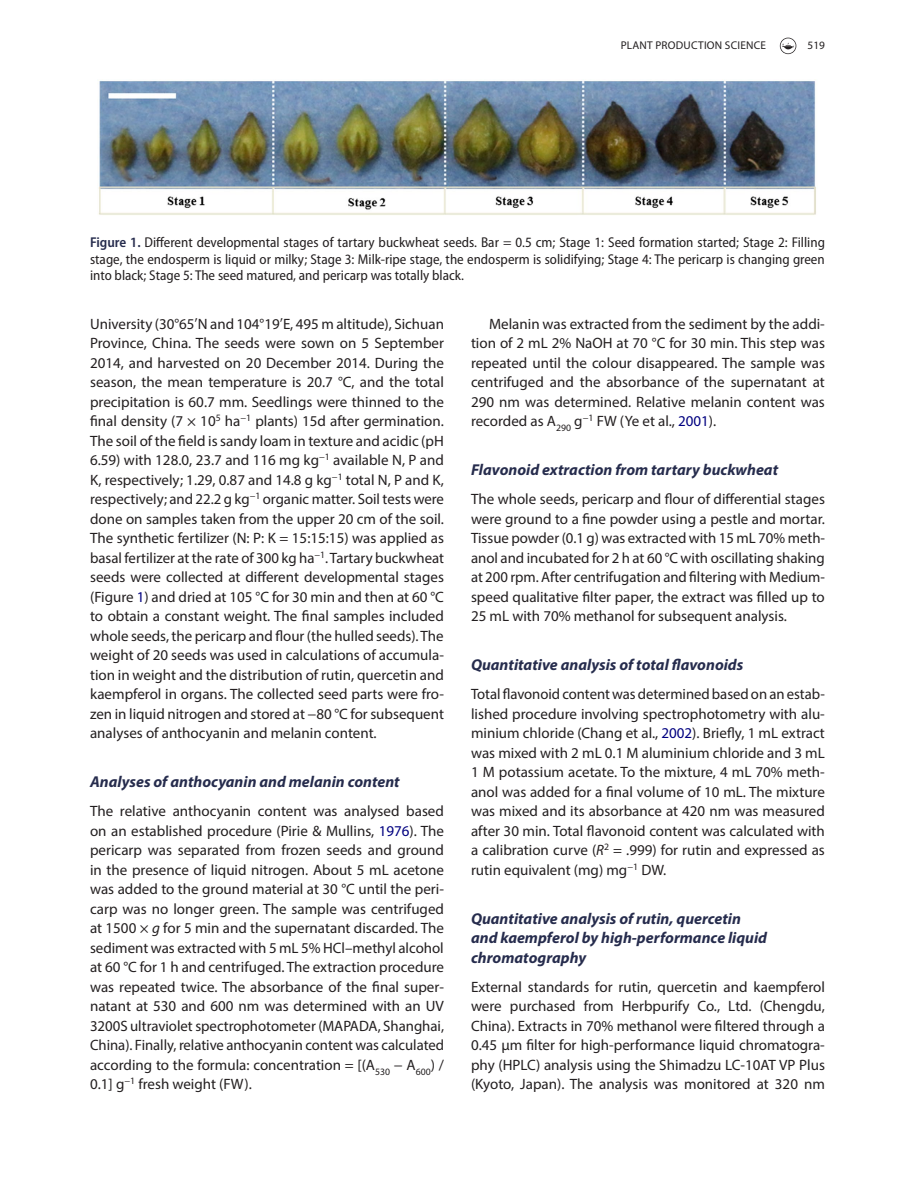
<style>
.page{position:relative;width:915px;height:1191px;background:#fff}
.page>*{position:absolute;margin:0;border:0;box-sizing:border-box;transform-origin:0 0}
.t1{font:italic 700 15.75px/19.5px "Myriad Pro";color:#262c4d}
.t2{font:15px/19.5px "Myriad Pro";color:#231f20;text-align:justify}
.t3{font:semi-condensed 14.25px/16.5px "Myriad Pro";color:#231f20;text-align:justify}
.t4{font:11.25px "Myriad Pro";letter-spacing:.02em;color:#231f20}
.s1{font-weight:600;color:#262c4d}
.s2{font-family:"Arial Unicode MS"}
.s3{color:#000080}
.s4{font-style:italic}
</style>
<div class="page">
<svg style="left:779px;top:38px;width:17px;height:16px"></svg>
<img style="left:98px;top:80px;width:718px;height:135px">
<p class="t4" style="left:620px;top:39px;width:62px">Plant Producti</p>
<p class="t4" style="left:706px;top:39px;width:54px">on Science</p>
<p class="t4" style="left:807px;top:39px;width:19px">519</p>
<p class="t3" style="left:90px;top:234px;width:736px"><span class="s1">Figure 1.</span> Different developmental stages of tartary buckwheat seeds. Bar = 0.5 cm; Stage 1: Seed formation started; Stage 2: Filling stage, the endosperm is liquid or milky; Stage 3: Milk-ripe stage, the endosperm is solidifying; Stage 4: The pericarp is changing green into black; Stage 5: The seed matured, and pericarp was totally black.</p>
<p class="t2" style="left:90px;top:313px;width:355px">University (30°65<span class="s2">′</span>N and 104°19<span class="s2">′</span>E, 495 m altitude), Sichuan Province, China. The seeds were sown on 5 September 2014, and harvested on 20 December 2014. During the season, the mean temperature is 20.7 °C, and the total precipitation is 60.7 mm. Seedlings were thinned to the final density (7 × 10<sup>5</sup> ha<sup>−1</sup> plants) 15d after germination.<br>The soil of the field is sandy loam in texture and acidic (pH 6.59) with 128.0, 23.7 and 116 mg kg<sup>−1</sup> available N, P and K, respectively; 1.29, 0.87 and 14.8 g kg<sup>−1</sup> total N, P and K, respectively; and 22.2 g kg<sup>−1</sup> organic matter. Soil tests were done on samples taken from the upper 20 cm of the soil.<br>The synthetic fertilizer (N: P: K = 15:15:15) was applied as basal fertilizer at the rate of 300 kg ha<sup>−1</sup>. Tartary buckwheat seeds were collected at different developmental stages (Figure <span class="s3">1</span>) and dried at 105 °C for 30 min and then at 60 °C to obtain a constant weight. The final samples included whole seeds, the pericarp and flour (the hulled seeds). The weight of 20 seeds was used in calculations of accumula&shy;tion in weight and the distribution of rutin, quercetin and kaempferol in organs. The collected seed parts were fro&shy;zen in liquid nitrogen and stored at −80 °C for subsequent analyses of anthocyanin and melanin content.</p>
<p class="t1" style="left:90px;top:771px;width:311px">Analyses of anthocyanin and melanin content</p>
<p class="t2" style="left:90px;top:801px;width:355px">The relative anthocyanin content was analysed based on an established procedure (Pirie &amp; Mullins, <span class="s3">1976</span>). The pericarp was separated from frozen seeds and ground in the presence of liquid nitrogen. About 5 mL acetone was added to the ground material at 30 °C until the peri&shy;carp was no longer green. The sample was centrifuged at 1500 × <span class="s4">g</span> for 5 min and the supernatant discarded. The sediment was extracted with 5 mL 5% HCl–methyl alcohol at 60 °C for 1 h and centrifuged. The extraction procedure was repeated twice. The absorbance of the final super&shy;natant at 530 and 600 nm was determined with an UV 3200S ultraviolet spectrophotometer (MAPADA, Shanghai, China). Finally, relative anthocyanin content was calculated according to the formula: concentration = [(A<sub>530</sub> − A<sub>600</sub>) / 0.1] g<sup>−1</sup> fresh weight (FW).</p>
<p class="t2" style="left:471px;top:313px;width:355px;text-indent:18px">Melanin was extracted from the sediment by the addi&shy;tion of 2 mL 2% NaOH at 70 °C for 30 min. This step was repeated until the colour disappeared. The sample was centrifuged and the absorbance of the supernatant at 290 nm was determined. Relative melanin content was recorded as A<sub>290</sub> g<sup>−1</sup> FW (Ye et al., <span class="s3">2001</span>).</p>
<p class="t1" style="left:471px;top:459px;width:308px">Flavonoid extraction from tartary buckwheat</p>
<p class="t2" style="left:471px;top:489px;width:355px">The whole seeds, pericarp and flour of differential stages were ground to a fine powder using a pestle and mortar.<br>Tissue powder (0.1 g) was extracted with 15 mL 70% meth&shy;anol and incubated for 2 h at 60 °C with oscillating shaking at 200 rpm. After centrifugation and filtering with Medium&shy;speed qualitative filter paper, the extract was filled up to 25 mL with 70% methanol for subsequent analysis.</p>
<p class="t1" style="left:471px;top:654px;width:274px">Quantitative analysis of total flavonoids</p>
<p class="t2" style="left:471px;top:684px;width:355px">Total flavonoid content was determined based on an estab&shy;lished procedure involving spectrophotometry with alu&shy;minium chloride (Chang et al., <span class="s3">2002</span>). Briefly, 1 mL extract was mixed with 2 mL 0.1 M aluminium chloride and 3 mL 1 M potassium acetate. To the mixture, 4 mL 70% meth&shy;anol was added for a final volume of 10 mL. The mixture was mixed and its absorbance at 420 nm was measured after 30 min. Total flavonoid content was calculated with a calibration curve (<span class="s4">R</span><sup>2</sup> = .999) for rutin and expressed as rutin equivalent (mg) mg<sup>−1</sup> DW.</p>
<p class="t1" style="left:471px;top:908px;width:297px">Quantitative analysis of rutin, quercetin and kaempferol by high-performance liquid chromatography</p>
<p class="t2" style="left:471px;top:976px;width:355px">External standards for rutin, quercetin and kaempferol were purchased from Herbpurify Co., Ltd. (Chengdu, China). Extracts in 70% methanol were filtered through a 0.45 μm filter for high-performance liquid chromatogra&shy;phy (HPLC) analysis using the Shimadzu LC-10AT VP Plus (Kyoto, Japan). The analysis was monitored at 320 nm</p>
</div>
